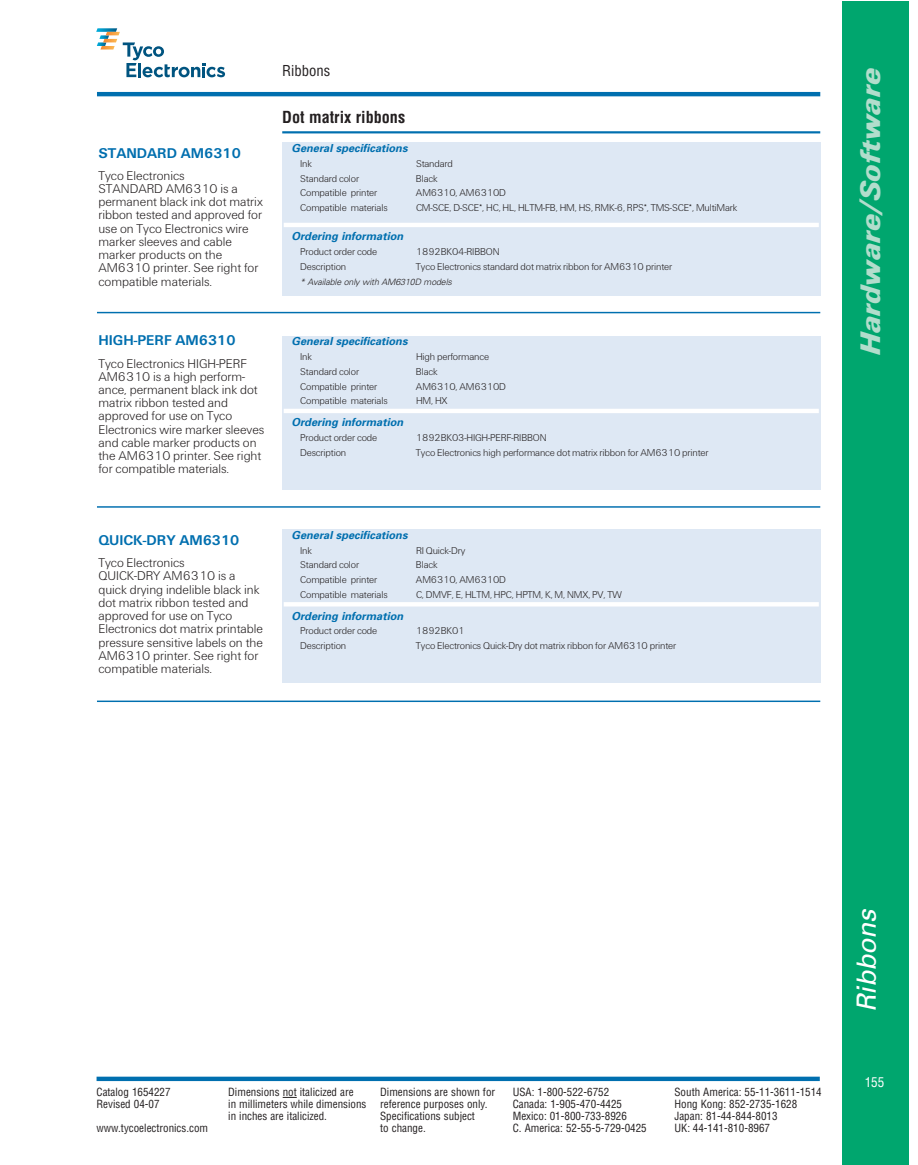
<style>
.page{position:relative;width:918px;height:1165px;background:#fff}
.page>*{position:absolute;margin:0;border:0;box-sizing:border-box;transform-origin:0 0}
.t1{font:italic 900 29.4px "U76 Univers";color:#b2ddcc}
.t2{font:italic 26.4px "Univers";color:#fff}
.t3{font:700 condensed 16.2px "Helvetica";color:#231f20}
.t4{font:700 14.7px "U65 Univers";color:#006faf}
.t5{font:condensed 14.7px "Helvetica";color:#231f20}
.t6{font:300 13.2px/13.2px "U45 Univers";color:#231f20}
.t7{font:condensed 13.2px "Helvetica";color:#fff}
.t8{font:condensed 10.95px "Helvetica";color:#231f20}
.t9{font:italic 700 10.95px "Univers";color:#006faf}
.t10{font:300 10.35px "U45 Univers";letter-spacing:-.01em;color:#231f20}
.t11{font:italic 300 8.85px "Univers";color:#231f20}
</style>
<div class="page">
<div style="left:842px;top:1px;width:66px;height:1163px;background:#00a66e"></div>
<svg style="left:283px;top:1096px;width:14px;height:1px"></svg>
<svg style="left:97px;top:1076px;width:723px;height:4px;background:#2a86bc"></svg>
<hr style="left:282px;top:131px;width:538px;height:2px;background:#006faf">
<hr style="left:97px;top:92px;width:723px;height:4px;background:#006faf">
<svg style="left:97px;top:28px;width:128px;height:49px"></svg>
<div style="left:282px;top:143px;width:538px;height:153px;background:#dee8f4"></div>
<hr style="left:284px;top:223px;width:535px;height:4px;background:#fff">
<div style="left:282px;top:336px;width:538px;height:153px;background:#dee8f4"></div>
<div style="left:284px;top:408px;width:535px;height:5px;background:#fff"></div>
<div style="left:282px;top:529px;width:538px;height:153px;background:#dee8f4"></div>
<hr style="left:284px;top:602px;width:535px;height:4px;background:#fff">
<hr style="left:97px;top:312px;width:723px;height:1px;background:#006faf">
<hr style="left:97px;top:506px;width:723px;height:1px;background:#006faf">
<hr style="left:97px;top:700px;width:723px;height:2px;background:#006faf">
<h3 class="t4" style="left:98px;top:148px;width:144px">STANDARD AM6310</h3>
<p class="t6" style="left:98px;top:170px;width:166px">Tyco Electronics<br>STANDARD AM6310 is a permanent black ink dot matrix ribbon tested and approved for use on Tyco Electronics wire marker sleeves and cable marker products on the<br>AM6310 printer. See right for compatible materials.</p>
<h3 class="t4" style="left:98px;top:335px;width:139px">HIGH-PERF AM6310</h3>
<p class="t6" style="left:98px;top:358px;width:167px">Tyco Electronics HIGH-PERF<br>AM6310 is a high perform&shy;ance, permanent black ink dot matrix ribbon tested and approved for use on Tyco<br>Electronics wire marker sleeves and cable marker products on the AM6310 printer. See right for compatible materials.</p>
<h3 class="t5" style="left:282px;top:65px;width:50px">Ribbons</h3>
<h3 class="t3" style="left:282px;top:111px;width:124px">Dot matrix ribbons</h3>
<p class="t9" style="left:291px;top:144px;width:120px">General specifications</p>
<p class="t10" style="left:300px;top:160px;width:13px">Ink</p>
<p class="t10" style="left:416px;top:160px;width:39px">Standard</p>
<p class="t10" style="left:300px;top:174px;width:61px">Standard color</p>
<p class="t10" style="left:416px;top:174px;width:23px">Black</p>
<p class="t10" style="left:300px;top:189px;width:79px">Compatible printer</p>
<p class="t10" style="left:416px;top:189px;width:92px">AM6310, AM6310D</p>
<p class="t10" style="left:300px;top:204px;width:89px">Compatible materials</p>
<p class="t10" style="left:416px;top:204px;width:323px">CM-SCE, D-SCE*, HC, HL, HLTM-FB, HM, HS, RMK-6, RPS*, TMS-SCE*, MultiMark</p>
<p class="t9" style="left:291px;top:232px;width:115px">Ordering information</p>
<p class="t10" style="left:300px;top:248px;width:79px">Product order code</p>
<p class="t10" style="left:416px;top:248px;width:85px">1892BK04-RIBBON</p>
<p class="t10" style="left:300px;top:263px;width:48px">Description</p>
<p class="t10" style="left:416px;top:263px;width:258px">Tyco Electronics standard dot matrix ribbon for AM6310 printer</p>
<p class="t11" style="left:300px;top:278px;width:155px">* Available only with AM6310D models</p>
<p class="t9" style="left:291px;top:337px;width:120px">General specifications</p>
<p class="t10" style="left:300px;top:353px;width:13px">Ink</p>
<p class="t10" style="left:416px;top:353px;width:75px">High performance</p>
<p class="t10" style="left:300px;top:368px;width:61px">Standard color</p>
<p class="t10" style="left:416px;top:368px;width:23px">Black</p>
<p class="t10" style="left:300px;top:382px;width:79px">Compatible printer</p>
<p class="t10" style="left:416px;top:382px;width:92px">AM6310, AM6310D</p>
<p class="t10" style="left:300px;top:397px;width:89px">Compatible materials</p>
<p class="t10" style="left:416px;top:397px;width:33px">HM, HX</p>
<p class="t9" style="left:291px;top:418px;width:115px">Ordering information</p>
<p class="t10" style="left:300px;top:434px;width:79px">Product order code</p>
<p class="t10" style="left:416px;top:434px;width:132px">1892BK03-HIGH-PERF-RIBBON</p>
<p class="t10" style="left:300px;top:449px;width:48px">Description</p>
<p class="t10" style="left:416px;top:449px;width:294px">Tyco Electronics high performance dot matrix ribbon for AM6310 printer</p>
<h3 class="t4" style="left:98px;top:535px;width:143px">QUICK-DRY AM6310</h3>
<p class="t6" style="left:98px;top:557px;width:166px">Tyco Electronics<br>QUICK-DRY AM6310 is a quick drying indelible black ink dot matrix ribbon tested and approved for use on Tyco<br>Electronics dot matrix printable pressure sensitive labels on the<br>AM6310 printer. See right for compatible materials.</p>
<p class="t9" style="left:291px;top:531px;width:120px">General specifications</p>
<p class="t10" style="left:300px;top:546px;width:13px">Ink</p>
<p class="t10" style="left:416px;top:546px;width:51px">RI Quick-Dry</p>
<p class="t10" style="left:300px;top:561px;width:61px">Standard color</p>
<p class="t10" style="left:416px;top:561px;width:23px">Black</p>
<p class="t10" style="left:300px;top:576px;width:79px">Compatible printer</p>
<p class="t10" style="left:416px;top:576px;width:92px">AM6310, AM6310D</p>
<p class="t10" style="left:300px;top:590px;width:89px">Compatible materials</p>
<p class="t10" style="left:416px;top:590px;width:207px">C, DMVF, E, HLTM, HPC, HPTM, K, M, NMX, PV, TW</p>
<p class="t9" style="left:291px;top:611px;width:115px">Ordering information</p>
<p class="t10" style="left:300px;top:627px;width:79px">Product order code</p>
<p class="t10" style="left:416px;top:627px;width:50px">1892BK01</p>
<p class="t10" style="left:300px;top:642px;width:48px">Description</p>
<p class="t10" style="left:416px;top:642px;width:262px">Tyco Electronics Quick-Dry dot matrix ribbon for AM6310 printer</p>
<h1 class="t1" style="left:861px;top:355px;width:288px;rotate:-90deg">Hardware/Software</h1>
<p class="t8" style="left:97px;top:1087px;width:76px">Catalog 1654227</p>
<p class="t8" style="left:228px;top:1087px;width:127px">Dimensions not italicized are</p>
<p class="t8" style="left:380px;top:1087px;width:116px">Dimensions are shown for</p>
<p class="t8" style="left:513px;top:1087px;width:98px">USA: 1-800-522-6752</p>
<p class="t8" style="left:675px;top:1087px;width:149px">South America: 55-11-3611-1514</p>
<p class="t8" style="left:97px;top:1099px;width:65px">Revised 04-07</p>
<p class="t8" style="left:228px;top:1099px;width:261px">in millimeters while dimensions reference purposes only.</p>
<p class="t8" style="left:513px;top:1099px;width:111px">Canada: 1-905-470-4425</p>
<p class="t8" style="left:675px;top:1099px;width:124px">Hong Kong: 852-2735-1628</p>
<p class="t8" style="left:228px;top:1111px;width:100px">in inches are italicized.</p>
<p class="t8" style="left:380px;top:1111px;width:96px">Specifications subject</p>
<p class="t8" style="left:513px;top:1111px;width:116px">Mexico: 01-800-733-8926</p>
<p class="t8" style="left:675px;top:1111px;width:105px">Japan: 81-44-844-8013</p>
<p class="t8" style="left:97px;top:1123px;width:113px">www.tycoelectronics.com</p>
<p class="t8" style="left:380px;top:1123px;width:47px">to change.</p>
<p class="t8" style="left:513px;top:1123px;width:136px">C. America: 52-55-5-729-0425</p>
<p class="t8" style="left:675px;top:1123px;width:97px">UK: 44-141-810-8967</p>
<h2 class="t2" style="left:857px;top:1012px;width:110px;rotate:-90deg">Ribbons</h2>
<p class="t7" style="left:865px;top:1076px;width:21px">155</p>
</div>
